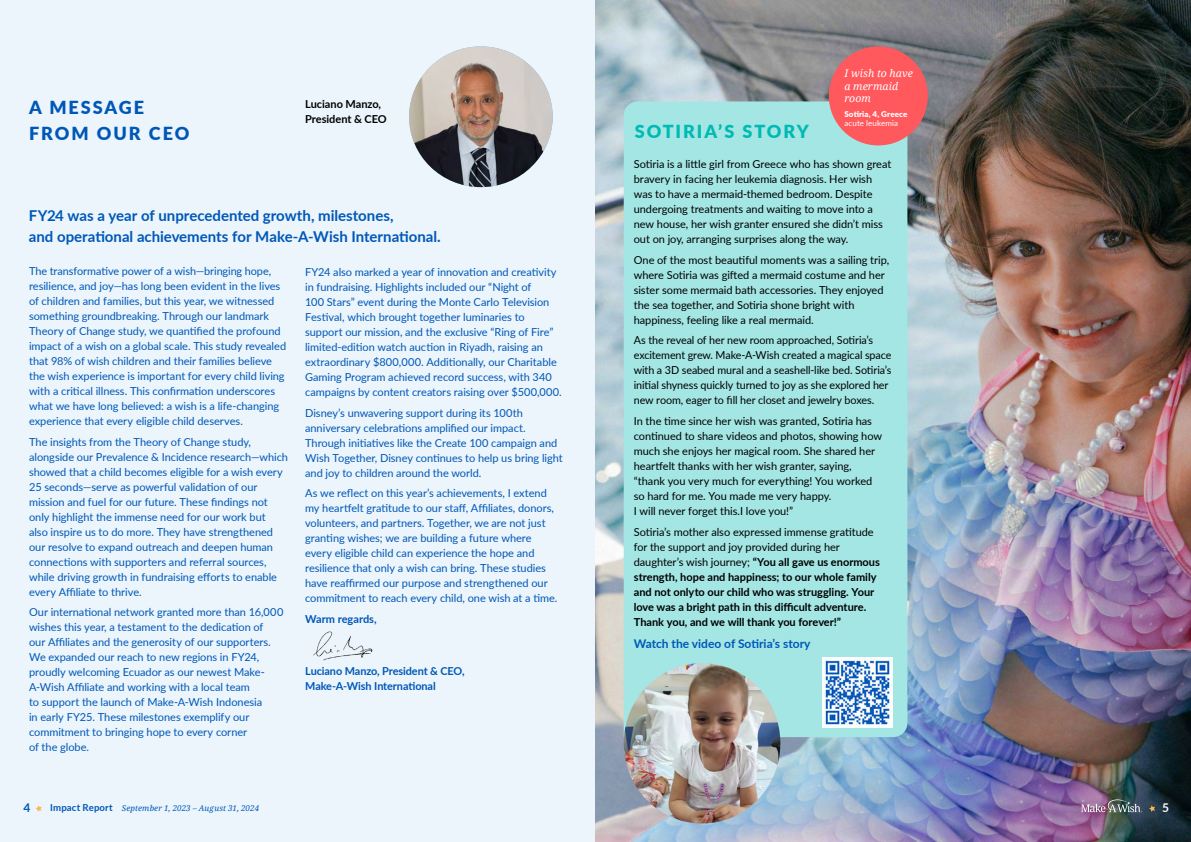
<style>
.page{position:relative;width:1191px;height:842px;background:#fff}
.page>*{position:absolute;margin:0;border:0;box-sizing:border-box;transform-origin:0 0}
.t1{font:900 18px/26px "Lato";letter-spacing:.11em;color:#0057b8}
.Body_copy{font:900 18px "Lato";letter-spacing:.105em;color:#00bab3}
.Body_blue_drop_cap{font:700 15px/21px "Lato";color:#0057b8}
.country{font:700 12px "Lato";color:#0057b8}
.lead_header{font:700 12px "Lato";color:#fff}
.Body_blue{font:11px/15px "Lato";letter-spacing:-.005em;color:#0057b8}
.Body_copy-2{font:11px/15px "Lato";letter-spacing:-.005em;color:#000}
.Body_copy-3{font:700 11px/15px "Lato";color:#000}
.Body_blue-2{font:700 11px/15px "Lato";letter-spacing:-.005em;color:#0057b8}
.t2{font:italic 10.5px/12.5px "Droid Serif";letter-spacing:.01em;color:#fff}
.t3{font:italic 8px "Droid Serif";letter-spacing:.01em;color:#0057b8}
.t4{font:900 8px "Lato";letter-spacing:.015em;color:#fff}
.t5{font:8px "Lato";letter-spacing:.015em;color:#fff}
.s1{font-weight:400}
.s2{font-family:"Lato";font-weight:700;font-style:normal;font-size:9.6px}
</style>
<div class="page">
<div style="left:0;top:0;width:595px;height:842px;background:#ebf5fb"></div>
<img style="left:313px;top:631px;width:60px;height:30px">
<img style="left:409px;top:46px;width:143px;height:141px">
<img style="left:595px;top:0;width:596px;height:842px">
<div style="left:623px;top:101px;width:284px;height:636px;background:#a3e6e4"></div>
<img style="left:624px;top:663px;width:156px;height:160px">
<div style="left:829px;top:46px;width:98px;height:99px;background:#ff585d;border-radius:50%"></div>
<img style="left:822px;top:657px;width:70px;height:70px">
<svg style="left:1149px;top:805px;width:6px;height:7px"></svg>
<svg style="left:36px;top:805px;width:6px;height:7px"></svg>
<svg style="left:1081px;top:799px;width:61px;height:13px"></svg>
<p class="t1" style="left:29px;top:94px;width:162px">A MESSAGE<br>FROM OUR CEO</p>
<p class="Body_copy-3" style="left:305px;top:96px;width:83px">Luciano Manzo,<br>President &amp; CEO</p>
<p class="Body_blue_drop_cap" style="left:29px;top:205px;width:413px">FY24 was a year of unprecedented growth, milestones,<br>and operational achievements for Make-A-Wish International.</p>
<p class="Body_blue" style="left:29px;top:263px;width:259px">The transformative power of a wish—bringing hope, resilience, and joy—has long been evident in the lives of children and families, but this year, we witnessed something groundbreaking. Through our landmark Theory of Change study, we quantified the profound impact of a wish on a global scale. This study revealed that 98% of wish children and their families believe the wish experience is important for every child living with a critical illness. This confirmation underscores what we have long believed: a wish is a life-changing experience that every eligible child deserves.</p>
<p class="Body_blue" style="left:29px;top:434px;width:260px">The insights from the Theory of Change study, alongside our Prevalence &amp; Incidence research—which showed that a child becomes eligible for a wish every 25 seconds—serve as powerful validation of our mission and fuel for our future. These findings not only highlight the immense need for our work but<br>also inspire us to do more. They have strengthened our resolve to expand outreach and deepen human connections with supporters and referral sources, while driving growth in fundraising efforts to enable every Affiliate to thrive.</p>
<p class="Body_blue" style="left:29px;top:604px;width:256px">Our international network granted more than 16,000 wishes this year, a testament to the dedication of<br>our Affiliates and the generosity of our supporters.<br>We expanded our reach to new regions in FY24, proudly welcoming Ecuador as our newest Make-A-Wish Affiliate and working with a local team<br>to support the launch of Make-A-Wish Indonesia<br>in early FY25. These milestones exemplify our commitment to bringing hope to every corner<br>of the globe.</p>
<p class="Body_blue" style="left:305px;top:264px;width:258px">FY24 also marked a year of innovation and creativity in fundraising. Highlights included our “Night of<br>100 Stars” event during the Monte Carlo Television Festival, which brought together luminaries to support our mission, and the exclusive “Ring of Fire” limited-edition watch auction in Riyadh, raising an extraordinary $800,000. Additionally, our Charitable Gaming Program achieved record success, with 340 campaigns by content creators raising over $500,000.</p>
<p class="Body_blue" style="left:305px;top:405px;width:259px">Disney’s unwavering support during its 100th anniversary celebrations amplified our impact.<br>Through initiatives like the Create 100 campaign and Wish Together, Disney continues to help us bring light and joy to children around the world.</p>
<p class="Body_blue" style="left:305px;top:485px;width:254px">As we reflect on this year’s achievements, I extend my heartfelt gratitude to our staff, Affiliates, donors, volunteers, and partners. Together, we are not just granting wishes; we are building a future where every eligible child can experience the hope and resilience that only a wish can bring. These studies have reaffirmed our purpose and strengthened our commitment to reach every child, one wish at a time.</p>
<p class="Body_blue-2" style="left:305px;top:611px;width:73px">Warm regards,</p>
<p class="Body_blue-2" style="left:305px;top:662px;width:161px">Luciano Manzo, President &amp; CEO,<br>Make-A-Wish International</p>
<p class="Body_copy" style="left:635px;top:117px;width:175px">SOTIRIA’S STORY</p>
<p class="t2" style="left:844px;top:67px;width:70px">I wish to have a mermaid room</p>
<p class="t4" style="left:844px;top:108px;width:64px">Sotiria, 4, Greece</p>
<p class="t5" style="left:844px;top:117px;width:55px">acute leukemia</p>
<p class="Body_copy-2" style="left:634px;top:156px;width:259px">Sotiria is a little girl from Greece who has shown great bravery in facing her leukemia diagnosis. Her wish was to have a mermaid-themed bedroom. Despite undergoing treatments and waiting to move into a new house, her wish granter ensured she didn’t miss out on joy, arranging surprises along the way.</p>
<p class="Body_copy-2" style="left:634px;top:252px;width:257px">One of the most beautiful moments was a sailing trip, where Sotiria was gifted a mermaid costume and her sister some mermaid bath accessories. They enjoyed the sea together, and Sotiria shone bright with happiness, feeling like a real mermaid.</p>
<p class="Body_copy-2" style="left:634px;top:332px;width:259px">As the reveal of her new room approached, Sotiria’s excitement grew. Make-A-Wish created a magical space with a 3D seabed mural and a seashell-like bed. Sotiria’s initial shyness quickly turned to joy as she explored her new room, eager to fill her closet and jewelry boxes.</p>
<p class="Body_copy-2" style="left:634px;top:413px;width:250px">In the time since her wish was granted, Sotiria has continued to share videos and photos, showing how much she enjoys her magical room. She shared her heartfelt thanks with her wish granter, saying, “thank you very much for everything! You worked so hard for me. You made me very happy.<br>I will never forget this.I love you!”</p>
<p class="Body_copy-3" style="left:634px;top:524px;width:248px"><span class="s1">Sotiria’s mother also expressed immense gratitude for the support and joy provided during her daughter’s wish journey;</span> “You all gave us enormous strength, hope and happiness; to our whole family and not onlyto our child who was struggling. Your love was a bright path in this difficult adventure.<br>Thank you, and we will thank you forever!”</p>
<p class="country" style="left:634px;top:635px;width:178px">Watch the video of Sotiria’s story</p>
<p class="country" style="left:24px;top:799px;width:8px">4</p>
<p class="t3" style="left:50px;top:802px;width:210px"><span class="s2">Impact Report</span> September 1, 2023 – August 31, 2024</p>
<p class="lead_header" style="left:1162px;top:799px;width:8px">5</p>
</div>
